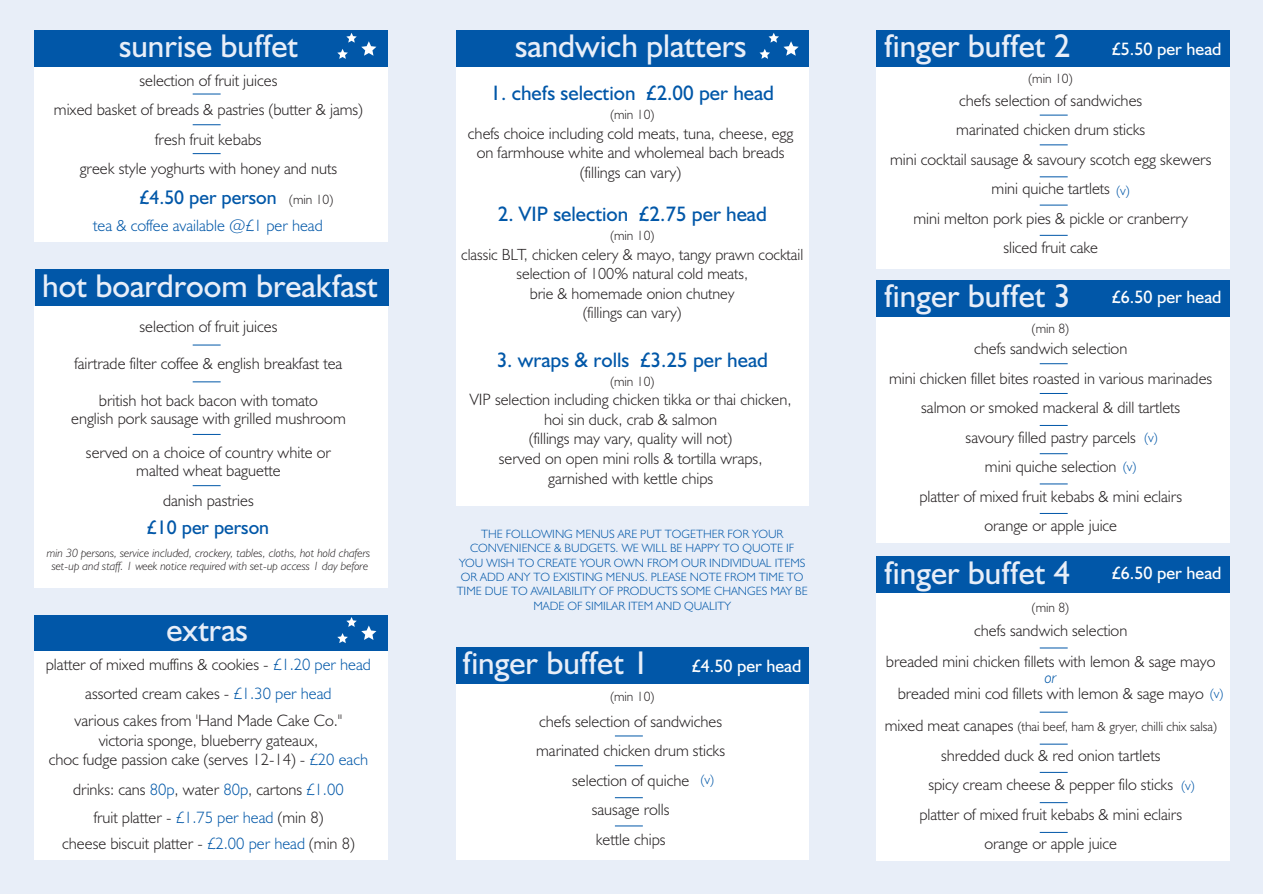
<style>
.page{position:relative;width:1263px;height:894px;background:#e8eef8}
.page>*{position:absolute;margin:0;border:0;box-sizing:border-box;transform-origin:0 0}
.t1{font:33px "Humanst 521 BT";color:#e8eef8}
.t2{font:21px "Humanst 521 BT";color:#0157a8}
.t3{font:19.8px "Humanst 521 BT";color:#0157a8}
.t4{font:18px "Humanst 521 BT";color:#fff}
.t5{font:16.5px/29.4px "Humanst 521 Lt BT";color:#231f20;text-align:center}
.t6{font:16.5px "Humanst 521 Lt BT";color:#0157a8}
.t7{font:italic 16.5px "Humanst 521 Lt BT";color:#0157a8}
.t8{font:16.2px/19.4px "Humanst 521 Lt BT";color:#231f20;text-align:center}
.t9{font:13.5px "Humanst 521 Lt BT";color:#231f20}
.t10{font:13.5px "Humanst 521 Lt BT";color:#0157a8}
.t11{font:12px/14.4px "Humanst 521 Lt BT";color:#0157a8;text-align:center}
.t12{font:italic 12px/12.8px "Humanst 521 Lt BT";color:#231f20;text-align:center}
.s1{color:#0157a8}
.s2{font-size:16.5px}
</style>
<div class="page">
<div style="left:35px;top:269px;width:354px;height:37px;background:#0157a8"></div>
<div style="left:876px;top:593px;width:353px;height:267px;background:#fff"></div>
<div style="left:456px;top:683px;width:352px;height:177px;background:#fff"></div>
<div style="left:876px;top:556px;width:353px;height:37px;background:#0157a8"></div>
<div style="left:456px;top:647px;width:353px;height:36px;background:#0157a8"></div>
<div style="left:876px;top:317px;width:353px;height:226px;background:#fff"></div>
<div style="left:876px;top:280px;width:353px;height:37px;background:#0157a8"></div>
<div style="left:876px;top:67px;width:353px;height:202px;background:#fff"></div>
<div style="left:876px;top:30px;width:353px;height:37px;background:#0157a8"></div>
<div style="left:456px;top:30px;width:353px;height:37px;background:#0157a8"></div>
<div style="left:34px;top:30px;width:354px;height:37px;background:#0157a8"></div>
<div style="left:34px;top:306px;width:354px;height:281px;background:#fff"></div>
<div style="left:34px;top:67px;width:354px;height:174px;background:#fff"></div>
<div style="left:456px;top:67px;width:352px;height:439px;background:#fff"></div>
<svg style="left:193px;top:94px;width:28px;height:1px"></svg>
<svg style="left:193px;top:124px;width:28px;height:1px"></svg>
<svg style="left:193px;top:434px;width:28px;height:1px"></svg>
<svg style="left:193px;top:485px;width:28px;height:1px"></svg>
<svg style="left:193px;top:381px;width:28px;height:1px"></svg>
<svg style="left:193px;top:153px;width:28px;height:1px"></svg>
<svg style="left:193px;top:345px;width:28px;height:1px"></svg>
<svg style="left:615px;top:736px;width:28px;height:1px"></svg>
<svg style="left:1040px;top:115px;width:28px;height:1px"></svg>
<svg style="left:615px;top:765px;width:28px;height:1px"></svg>
<svg style="left:1040px;top:144px;width:28px;height:1px"></svg>
<svg style="left:615px;top:797px;width:28px;height:1px"></svg>
<svg style="left:1040px;top:176px;width:28px;height:1px"></svg>
<svg style="left:615px;top:826px;width:28px;height:1px"></svg>
<svg style="left:1040px;top:205px;width:28px;height:1px"></svg>
<svg style="left:1040px;top:235px;width:28px;height:1px"></svg>
<svg style="left:1040px;top:363px;width:28px;height:1px"></svg>
<svg style="left:1040px;top:393px;width:28px;height:1px"></svg>
<svg style="left:1040px;top:425px;width:28px;height:1px"></svg>
<svg style="left:1040px;top:453px;width:28px;height:1px"></svg>
<svg style="left:1040px;top:484px;width:28px;height:1px"></svg>
<svg style="left:1040px;top:712px;width:28px;height:1px"></svg>
<svg style="left:1040px;top:744px;width:28px;height:1px"></svg>
<svg style="left:1040px;top:772px;width:28px;height:1px"></svg>
<svg style="left:1040px;top:802px;width:28px;height:1px"></svg>
<svg style="left:337px;top:33px;width:39px;height:26px"></svg>
<svg style="left:760px;top:33px;width:39px;height:26px"></svg>
<svg style="left:1040px;top:513px;width:28px;height:1px"></svg>
<div style="left:34px;top:615px;width:354px;height:36px;background:#0157a8"></div>
<div style="left:34px;top:651px;width:354px;height:209px;background:#fff"></div>
<svg style="left:337px;top:617px;width:39px;height:26px"></svg>
<svg style="left:1040px;top:648px;width:28px;height:1px"></svg>
<svg style="left:1040px;top:832px;width:28px;height:1px"></svg>
<h1 class="t1" style="left:119px;top:31px;width:181px">sunrise buffet</h1>
<h1 class="t1" style="left:515px;top:32px;width:233px">sandwich platters</h1>
<h1 class="t1" style="left:884px;top:32px;width:188px">finger buffet 2</h1>
<p class="t4" style="left:1112px;top:41px;width:111px">£5.50 per head</p>
<p class="t5" style="left:54px;top:67px;width:310px">selection of fruit juices<br>mixed basket of breads &amp; pastries (butter &amp; jams) fresh fruit kebabs<br>greek style yoghurts with honey and nuts</p>
<p class="t3" style="left:139px;top:189px;width:139px">£4.50 per person</p>
<p class="t9" style="left:289px;top:194px;width:45px">(min 10)</p>
<p class="t6" style="left:93px;top:218px;width:231px">tea &amp; coffee available @£1 per head</p>
<h1 class="t1" style="left:42px;top:272px;width:337px">hot boardroom breakfast</h1>
<p class="t5" style="left:139px;top:313px;width:139px">selection of fruit juices</p>
<p class="t5" style="left:74px;top:350px;width:270px">fairtrade filter coffee &amp; english breakfast tea</p>
<p class="t5" style="left:71px;top:393px;width:276px;line-height:17.7px">british hot back bacon with tomato<br>english pork sausage with grilled mushroom</p>
<p class="t5" style="left:86px;top:445px;width:246px;line-height:17.7px">served on a choice of country white or malted wheat baguette</p>
<p class="t5" style="left:163px;top:487px;width:92px">danish pastries</p>
<p class="t3" style="left:147px;top:519px;width:124px">£10 per person</p>
<p class="t12" style="left:47px;top:547px;width:325px">min 30 persons, service included, crockery, tables, cloths, hot hold chafers set-up and staff. 1 week notice required with set-up access 1 day before</p>
<h1 class="t1" style="left:167px;top:616px;width:83px">extras</h1>
<p class="t5" style="left:46px;top:652px;width:327px;line-height:28px">platter of mixed muffins &amp; cookies - <span class="s1">£1.20 per head </span>assorted cream cakes - <span class="s1">£1.30 per head<br></span>various cakes from 'Hand Made Cake Co."</p>
<p class="t5" style="left:49px;top:732px;width:321px;line-height:19.6px">victoria sponge, blueberry gateaux,<br>choc fudge passion cake (serves 12-14) - <span class="s1">£20 each</span></p>
<p class="t5" style="left:73px;top:776px;width:272px;line-height:28.8px">drinks: cans <span class="s1">80p</span>, water <span class="s1">80p</span>, cartons <span class="s1">£1.00 </span>fruit platter - <span class="s1">£1.75 per head</span> (min 8)</p>
<p class="t5" style="left:62px;top:830px;width:294px">cheese biscuit platter - <span class="s1">£2.00 per head</span> (min 8)</p>
<p class="t2" style="left:491px;top:84px;width:285px">1. chefs selection £2.00 per head</p>
<p class="t9" style="left:610px;top:109px;width:45px">(min 10)</p>
<p class="t5" style="left:468px;top:125px;width:327px;line-height:19.6px">chefs choice including cold meats, tuna, cheese, egg on farmhouse white and wholemeal bach breads (fillings can vary)</p>
<p class="t2" style="left:498px;top:205px;width:271px">2. VIP selection £2.75 per head</p>
<p class="t9" style="left:610px;top:230px;width:45px">(min 10)</p>
<p class="t8" style="left:461px;top:246px;width:343px">classic BLT, chicken celery &amp; mayo, tangy prawn cocktail selection of 100% natural cold meats,<br>brie &amp; homemade onion chutney<br>(fillings can vary)</p>
<p class="t2" style="left:497px;top:351px;width:273px">3. wraps &amp; rolls £3.25 per head</p>
<p class="t9" style="left:610px;top:376px;width:45px">(min 10)</p>
<p class="t5" style="left:470px;top:391px;width:323px;line-height:19.6px">VIP selection including chicken tikka or thai chicken, hoi sin duck, crab &amp; salmon<br>(fillings may vary, quality will not)<br>served on open mini rolls &amp; tortilla wraps, garnished with kettle chips</p>
<p class="t11" style="left:457px;top:528px;width:353px">THE FOLLOWING MENUS ARE PUT TOGETHER FOR YOUR CONVENIENCE &amp; BUDGETS. WE WILL BE HAPPY TO QUOTE IF YOU WISH TO CREATE YOUR OWN FROM OUR INDIVIDUAL ITEMS OR ADD ANY TO EXISTING MENUS. PLEASE NOTE FROM TIME TO TIME DUE TO AVAILABILITY OF PRODUCTS SOME CHANGES MAY BE MADE OF SIMILAR ITEM AND QUALITY</p>
<h1 class="t1" style="left:463px;top:649px;width:188px">finger buffet 1</h1>
<p class="t5" style="left:536px;top:708px;width:190px">chefs selection of sandwiches marinated chicken drum sticks selection of quiche<br>sausage rolls<br>kettle chips</p>
<p class="t4" style="left:692px;top:659px;width:111px">£4.50 per head</p>
<p class="t9" style="left:610px;top:691px;width:45px">(min 10)</p>
<p class="t10" style="left:701px;top:773px;width:15px">(v)</p>
<p class="t9" style="left:1029px;top:73px;width:45px">(min 10)</p>
<p class="t5" style="left:890px;top:87px;width:323px">chefs selection of sandwiches<br>marinated chicken drum sticks<br>mini cocktail sausage &amp; savoury scotch egg skewers mini quiche tartlets<br>mini melton pork pies &amp; pickle or cranberry<br>sliced fruit cake</p>
<p class="t10" style="left:1116px;top:185px;width:15px">(v)</p>
<h1 class="t1" style="left:884px;top:282px;width:188px">finger buffet 3</h1>
<p class="t5" style="left:889px;top:335px;width:325px">chefs sandwich selection<br>mini chicken fillet bites roasted in various marinades salmon or smoked mackeral &amp; dill tartlets<br>savoury filled pastry parcels<br>mini quiche selection<br>platter of mixed fruit kebabs &amp; mini eclairs<br>orange or apple juice</p>
<p class="t4" style="left:1112px;top:290px;width:111px">£6.50 per head</p>
<p class="t9" style="left:1032px;top:323px;width:39px">(min 8)</p>
<p class="t10" style="left:1145px;top:431px;width:15px">(v)</p>
<p class="t10" style="left:1123px;top:461px;width:15px">(v)</p>
<h1 class="t1" style="left:884px;top:559px;width:188px">finger buffet 4</h1>
<p class="t9" style="left:1032px;top:601px;width:39px">(min 8)</p>
<p class="t4" style="left:1112px;top:566px;width:111px">£6.50 per head</p>
<p class="t5" style="left:974px;top:617px;width:155px">chefs sandwich selection</p>
<p class="t5" style="left:886px;top:648px;width:331px">breaded mini chicken fillets with lemon &amp; sage mayo</p>
<p class="t7" style="left:1045px;top:670px;width:13px">or</p>
<p class="t5" style="left:898px;top:680px;width:308px">breaded mini cod fillets with lemon &amp; sage mayo</p>
<p class="t10" style="left:1210px;top:688px;width:15px">(v)</p>
<p class="t9" style="left:885px;top:721px;width:334px"><span class="s2">mixed meat canapes</span> (thai beef, ham &amp; gryer, chilli chix salsa)</p>
<p class="t5" style="left:919px;top:742px;width:264px">shredded duck &amp; red onion tartlets<br>spicy cream cheese &amp; pepper filo sticks platter of mixed fruit kebabs &amp; mini eclairs orange or apple juice</p>
<p class="t10" style="left:1181px;top:779px;width:15px">(v)</p>
</div>
